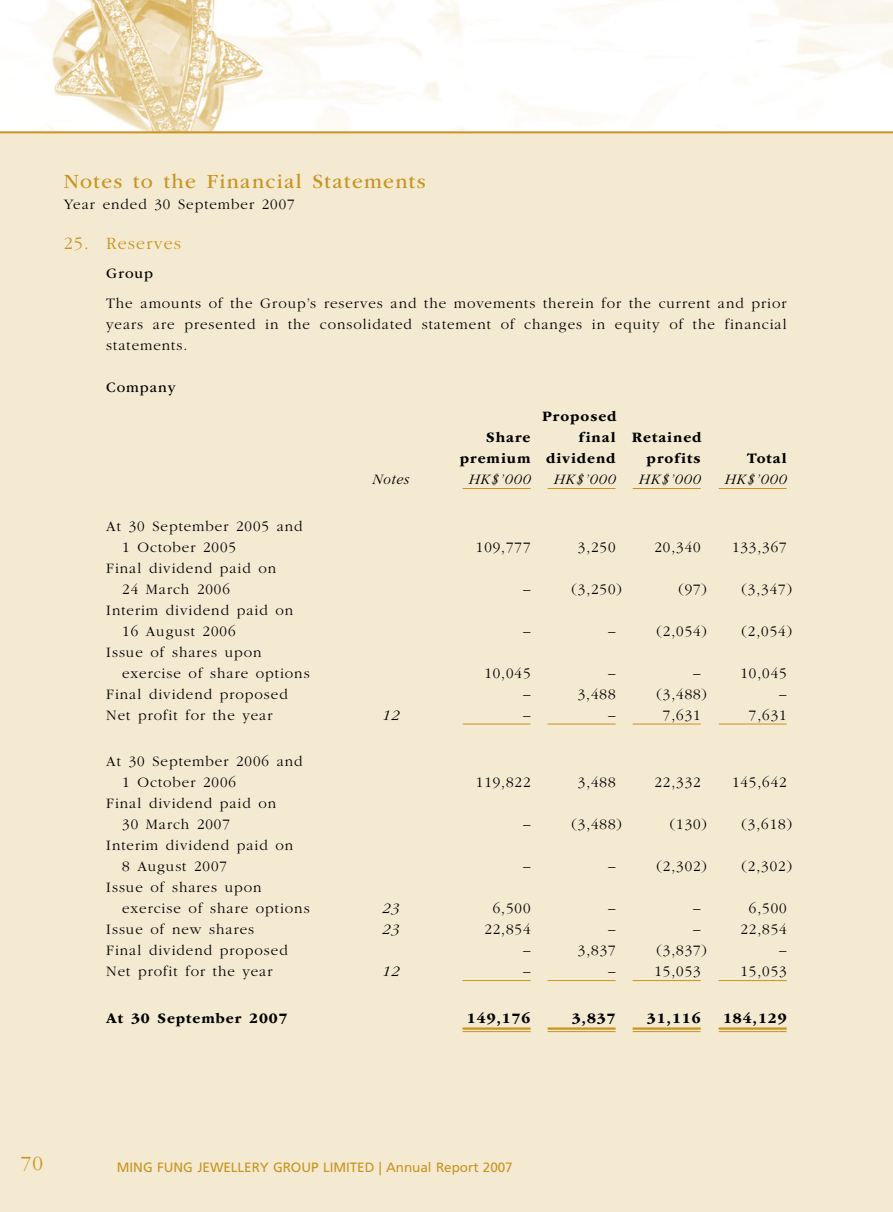
<style>
.page{position:relative;width:893px;height:1212px;background:#f4ead2}
.page>*{position:absolute;margin:0;border:0;box-sizing:border-box;transform-origin:0 0}
.t1{font:21px "ITC Garamond Std";letter-spacing:.065em;color:#c9941f}
.t2{font:300 21px "ITC Garamond Std";color:#c9941f}
.t3{font:300 18px "ITC Garamond Std";letter-spacing:.065em;color:#c9941f}
.t4{font:300 15px/21px "ITC Garamond Std";letter-spacing:.065em;color:#000}
.t5{font:700 15px/21px "ITC Garamond Std";letter-spacing:.065em;color:#000}
.t6{font:italic 300 15px "ITC Garamond Std";letter-spacing:.055em;color:#000}
.t7{font:15px "ITC Garamond Std";letter-spacing:.065em;color:#000}
.t8{font:13.5px "Frutiger LT Std";letter-spacing:-.005em;color:#c9941f}
.s1{font-weight:400}
</style>
<div class="page">
<img style="left:0;top:0;width:892px;height:131px">
<hr style="left:0;top:131px;width:893px;height:2px;background:#c9941f">
<hr style="left:463px;top:488px;width:68px;height:1px;background:#c9941f">
<hr style="left:548px;top:488px;width:68px;height:1px;background:#c9941f">
<hr style="left:633px;top:488px;width:68px;height:1px;background:#c9941f">
<hr style="left:719px;top:488px;width:68px;height:1px;background:#c9941f">
<hr style="left:463px;top:724px;width:68px;height:1px;background:#c9941f">
<hr style="left:548px;top:724px;width:68px;height:1px;background:#c9941f">
<hr style="left:633px;top:724px;width:68px;height:1px;background:#c9941f">
<hr style="left:719px;top:724px;width:68px;height:1px;background:#c9941f">
<hr style="left:463px;top:980px;width:68px;height:1px;background:#c9941f">
<hr style="left:548px;top:980px;width:68px;height:1px;background:#c9941f">
<hr style="left:633px;top:980px;width:68px;height:1px;background:#c9941f">
<hr style="left:719px;top:980px;width:68px;height:1px;background:#c9941f">
<hr style="left:463px;top:1027px;width:68px;height:3px;background:#c9941f">
<hr style="left:463px;top:1031px;width:68px;height:1px;background:#c9941f">
<hr style="left:548px;top:1027px;width:68px;height:3px;background:#c9941f">
<hr style="left:548px;top:1031px;width:68px;height:1px;background:#c9941f">
<hr style="left:633px;top:1027px;width:68px;height:3px;background:#c9941f">
<hr style="left:633px;top:1031px;width:68px;height:1px;background:#c9941f">
<hr style="left:719px;top:1027px;width:68px;height:3px;background:#c9941f">
<hr style="left:719px;top:1031px;width:68px;height:1px;background:#c9941f">
<p class="t1" style="left:64px;top:169px;width:363px">Notes to the Financial Statements</p>
<p class="t4" style="left:64px;top:194px;width:232px">Year ended 30 September 2007</p>
<p class="t3" style="left:64px;top:233px;width:119px">25. Reserves</p>
<p class="t4" style="left:106px;top:259px;width:682px;line-height:29.5px"><span class="s1">Group<br></span>The amounts of the Group’s reserves and the movements therein for the current and prior</p>
<p class="t4" style="left:106px;top:314px;width:682px">years are presented in the consolidated statement of changes in equity of the financial statements.</p>
<p class="t7" style="left:106px;top:379px;width:71px">Company</p>
<p class="t5" style="left:542px;top:406px;width:76px">Proposed</p>
<p class="t5" style="left:486px;top:427px;width:46px">Share</p>
<p class="t5" style="left:460px;top:427px;width:243px;text-indent:119px">final Retained premium dividend</p>
<p class="t5" style="left:647px;top:448px;width:55px">profits</p>
<p class="t5" style="left:747px;top:448px;width:41px">Total</p>
<p class="t4" style="left:122px;top:516px;width:182px;text-indent:-16px">At 30 September 2005 and<br>1 October 2005</p>
<p class="t4" style="left:122px;top:558px;width:156px;text-indent:-16px">Final dividend paid on<br>24 March 2006</p>
<p class="t4" style="left:122px;top:600px;width:173px;text-indent:-16px">Interim dividend paid on<br>16 August 2006</p>
<p class="t4" style="left:122px;top:642px;width:189px;text-indent:-16px">Issue of shares upon exercise of share options</p>
<p class="t6" style="left:372px;top:471px;width:38px">Notes</p>
<p class="t6" style="left:469px;top:471px;width:63px">HK$’000</p>
<p class="t6" style="left:554px;top:471px;width:63px">HK$’000</p>
<p class="t6" style="left:639px;top:471px;width:63px">HK$’000</p>
<p class="t6" style="left:725px;top:471px;width:63px">HK$’000</p>
<p class="t4" style="left:476px;top:537px;width:56px">109,777</p>
<p class="t4" style="left:578px;top:537px;width:39px">3,250</p>
<p class="t4" style="left:654px;top:537px;width:48px">20,340</p>
<p class="t4" style="left:732px;top:537px;width:56px">133,367</p>
<p class="t4" style="left:523px;top:579px;width:9px">–</p>
<p class="t4" style="left:571px;top:579px;width:52px">(3,250)</p>
<p class="t4" style="left:678px;top:579px;width:115px">(97) (3,347)</p>
<p class="t4" style="left:523px;top:621px;width:9px">–</p>
<p class="t4" style="left:608px;top:621px;width:9px">–</p>
<p class="t4" style="left:656px;top:621px;width:52px">(2,054)</p>
<p class="t4" style="left:742px;top:621px;width:52px">(2,054)</p>
<p class="t4" style="left:484px;top:663px;width:48px">10,045</p>
<p class="t4" style="left:608px;top:663px;width:9px">–</p>
<p class="t4" style="left:693px;top:663px;width:9px">–</p>
<p class="t4" style="left:740px;top:663px;width:48px">10,045</p>
<p class="t4" style="left:106px;top:684px;width:183px">Final dividend proposed</p>
<p class="t4" style="left:523px;top:684px;width:9px">–</p>
<p class="t4" style="left:578px;top:684px;width:39px">3,488</p>
<p class="t4" style="left:656px;top:684px;width:52px">(3,488)</p>
<p class="t4" style="left:779px;top:684px;width:9px">–</p>
<p class="t4" style="left:106px;top:705px;width:168px">Net profit for the year</p>
<p class="t6" style="left:382px;top:707px;width:19px">12</p>
<p class="t4" style="left:523px;top:705px;width:9px">–</p>
<p class="t4" style="left:608px;top:705px;width:9px">–</p>
<p class="t4" style="left:663px;top:705px;width:39px">7,631</p>
<p class="t4" style="left:749px;top:705px;width:39px">7,631</p>
<p class="t4" style="left:122px;top:751px;width:182px;text-indent:-16px">At 30 September 2006 and<br>1 October 2006</p>
<p class="t4" style="left:476px;top:772px;width:56px">119,822</p>
<p class="t4" style="left:578px;top:772px;width:39px">3,488</p>
<p class="t4" style="left:654px;top:772px;width:48px">22,332</p>
<p class="t4" style="left:732px;top:772px;width:56px">145,642</p>
<p class="t4" style="left:122px;top:793px;width:156px;text-indent:-16px">Final dividend paid on<br>30 March 2007</p>
<p class="t4" style="left:122px;top:835px;width:173px;text-indent:-16px">Interim dividend paid on<br>8 August 2007</p>
<p class="t4" style="left:122px;top:877px;width:189px;text-indent:-16px">Issue of shares upon exercise of share options</p>
<p class="t4" style="left:523px;top:814px;width:9px">–</p>
<p class="t4" style="left:571px;top:814px;width:52px">(3,488)</p>
<p class="t4" style="left:670px;top:814px;width:39px">(130)</p>
<p class="t4" style="left:742px;top:814px;width:52px">(3,618)</p>
<p class="t4" style="left:523px;top:856px;width:9px">–</p>
<p class="t4" style="left:608px;top:856px;width:9px">–</p>
<p class="t4" style="left:656px;top:856px;width:52px">(2,302)</p>
<p class="t4" style="left:742px;top:856px;width:52px">(2,302)</p>
<p class="t6" style="left:382px;top:900px;width:19px">23</p>
<p class="t4" style="left:493px;top:898px;width:39px">6,500</p>
<p class="t4" style="left:608px;top:898px;width:9px">–</p>
<p class="t4" style="left:693px;top:898px;width:9px">–</p>
<p class="t4" style="left:749px;top:898px;width:39px">6,500</p>
<p class="t4" style="left:106px;top:919px;width:149px">Issue of new shares</p>
<p class="t6" style="left:382px;top:921px;width:19px">23</p>
<p class="t4" style="left:484px;top:919px;width:48px">22,854</p>
<p class="t4" style="left:608px;top:919px;width:9px">–</p>
<p class="t4" style="left:693px;top:919px;width:9px">–</p>
<p class="t4" style="left:740px;top:919px;width:48px">22,854</p>
<p class="t4" style="left:106px;top:940px;width:183px">Final dividend proposed</p>
<p class="t4" style="left:523px;top:940px;width:9px">–</p>
<p class="t4" style="left:578px;top:940px;width:39px">3,837</p>
<p class="t4" style="left:657px;top:940px;width:52px">(3,837)</p>
<p class="t4" style="left:779px;top:940px;width:9px">–</p>
<p class="t4" style="left:106px;top:961px;width:168px">Net profit for the year</p>
<p class="t6" style="left:382px;top:963px;width:19px">12</p>
<p class="t4" style="left:523px;top:961px;width:9px">–</p>
<p class="t4" style="left:608px;top:961px;width:9px">–</p>
<p class="t4" style="left:654px;top:961px;width:48px">15,053</p>
<p class="t4" style="left:740px;top:961px;width:48px">15,053</p>
<p class="t5" style="left:106px;top:1008px;width:183px">At 30 September 2007</p>
<p class="t5" style="left:467px;top:1008px;width:65px">149,176</p>
<p class="t5" style="left:572px;top:1008px;width:45px">3,837</p>
<p class="t5" style="left:647px;top:1008px;width:55px">31,116</p>
<p class="t5" style="left:723px;top:1008px;width:65px">184,129</p>
<p class="t2" style="left:21px;top:1152px;width:24px">70</p>
<p class="t8" style="left:117px;top:1159px;width:397px">MING FUNG JEWELLERY GROUP LIMITED | Annual Report 2007</p>
</div>
